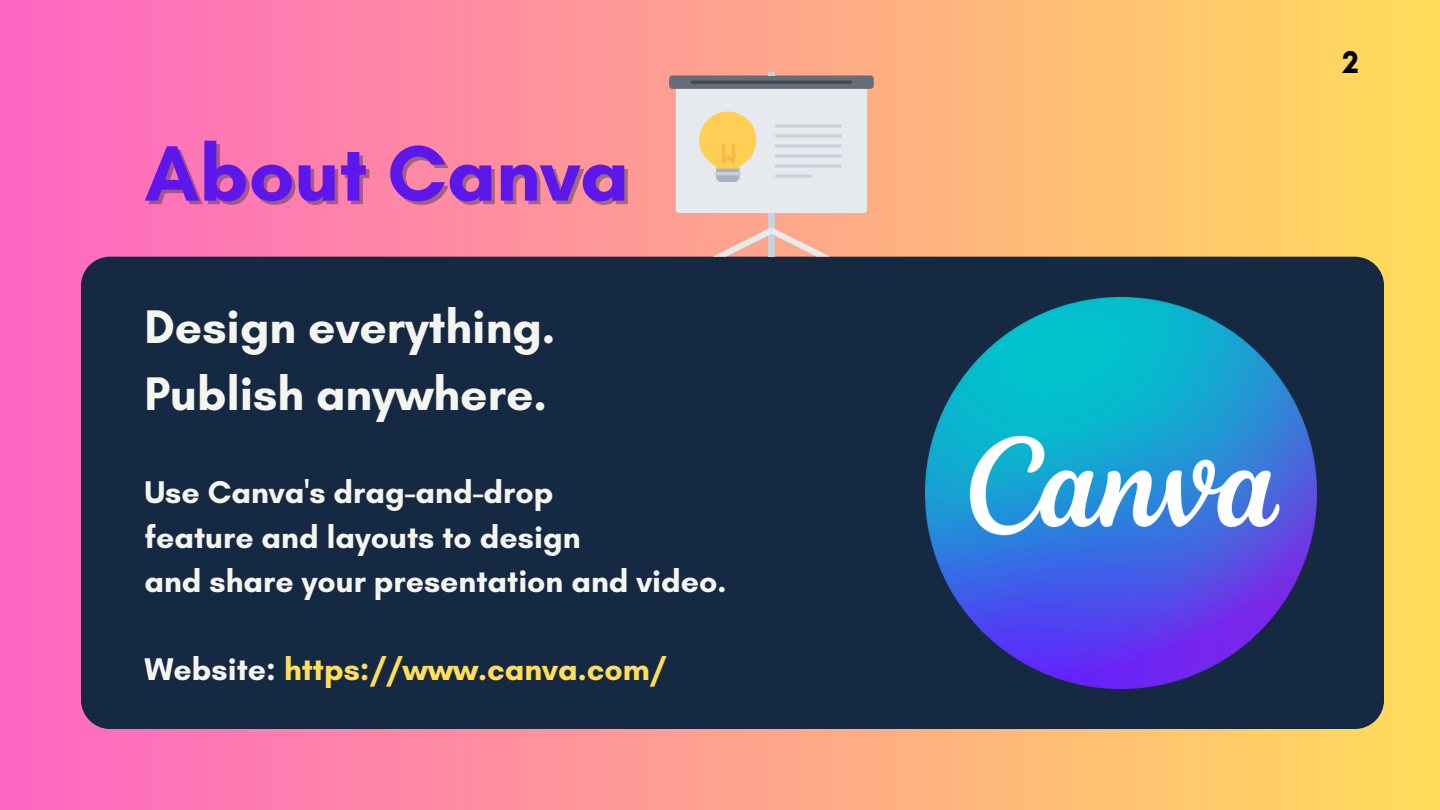
<style>
.page{position:relative;width:1440px;height:810px;background:#fff}
.page>*{position:absolute;margin:0;border:0;box-sizing:border-box;transform-origin:0 0}
.t1{font:700 80px "Glacial Indifference";color:#5e17eb}
.t2{font:700 48px/66.8px "Glacial Indifference";color:#f5f5ef}
.t3{font:700 32px "Glacial Indifference";color:#f5f5ef}
.t4{font:700 32px "Glacial Indifference";color:#ffde59}
.t5{font:700 32px "Glacial Indifference";color:#000}
.s1{color:#f5f5ef}
</style>
<div class="page">
<div style="left:0;top:0;width:1440px;height:810px;background:linear-gradient(to right,#ff66c4,#ffdd5a)"></div>
<div style="left:81px;top:257px;width:1303px;height:472px;background:#162942;border-radius:29px"></div>
<img style="left:926px;top:297px;width:390px;height:391px">
<div style="left:676px;top:82px;width:191px;height:131px;background:#e6e9ed;border-radius:3px"></div>
<div style="left:669px;top:75px;width:205px;height:14px;background:#656d78;border-radius:3px"></div>
<div style="left:768px;top:213px;width:7px;height:44px;background:#ccd1d9"></div>
<svg style="left:768px;top:72px;width:7px;height:3px"></svg>
<svg style="left:713px;top:227px;width:117px;height:30px;background:#f5b4a1"></svg>
<hr style="left:691px;top:81px;width:161px;height:3px;background:#434a54;border-radius:2px">
<hr style="left:775px;top:124px;width:67px;height:4px;background:#ccd1d9;border-radius:2px">
<hr style="left:775px;top:134px;width:67px;height:4px;background:#ccd1d9;border-radius:2px">
<hr style="left:775px;top:144px;width:67px;height:4px;background:#ccd1d9;border-radius:2px">
<hr style="left:775px;top:154px;width:67px;height:4px;background:#d2d6dd;border-radius:2px">
<hr style="left:775px;top:164px;width:67px;height:4px;background:#ccd1d9;border-radius:2px">
<hr style="left:775px;top:174px;width:37px;height:4px;background:#ccd1d9;border-radius:2px">
<svg style="left:699px;top:112px;width:57px;height:70px"></svg>
<p class="t1" style="left:144px;top:125px;width:486px">About Canva</p>
<p class="t2" style="left:144px;top:293px;width:412px">Design everything.<br>Publish anywhere.</p>
<h2 class="t3" style="left:144px;top:473px;width:411px">Use Canva's drag-and-drop</h2>
<p class="t3" style="left:144px;top:517px;width:438px">feature and layouts to design</p>
<p class="t3" style="left:144px;top:561px;width:584px">and share your presentation and video.</p>
<p class="t4" style="left:144px;top:650px;width:523px"><span class="s1">Website:</span> https://www.canva.com/</p>
<h1 class="t5" style="left:1342px;top:43px;width:18px">2</h1>
</div>
